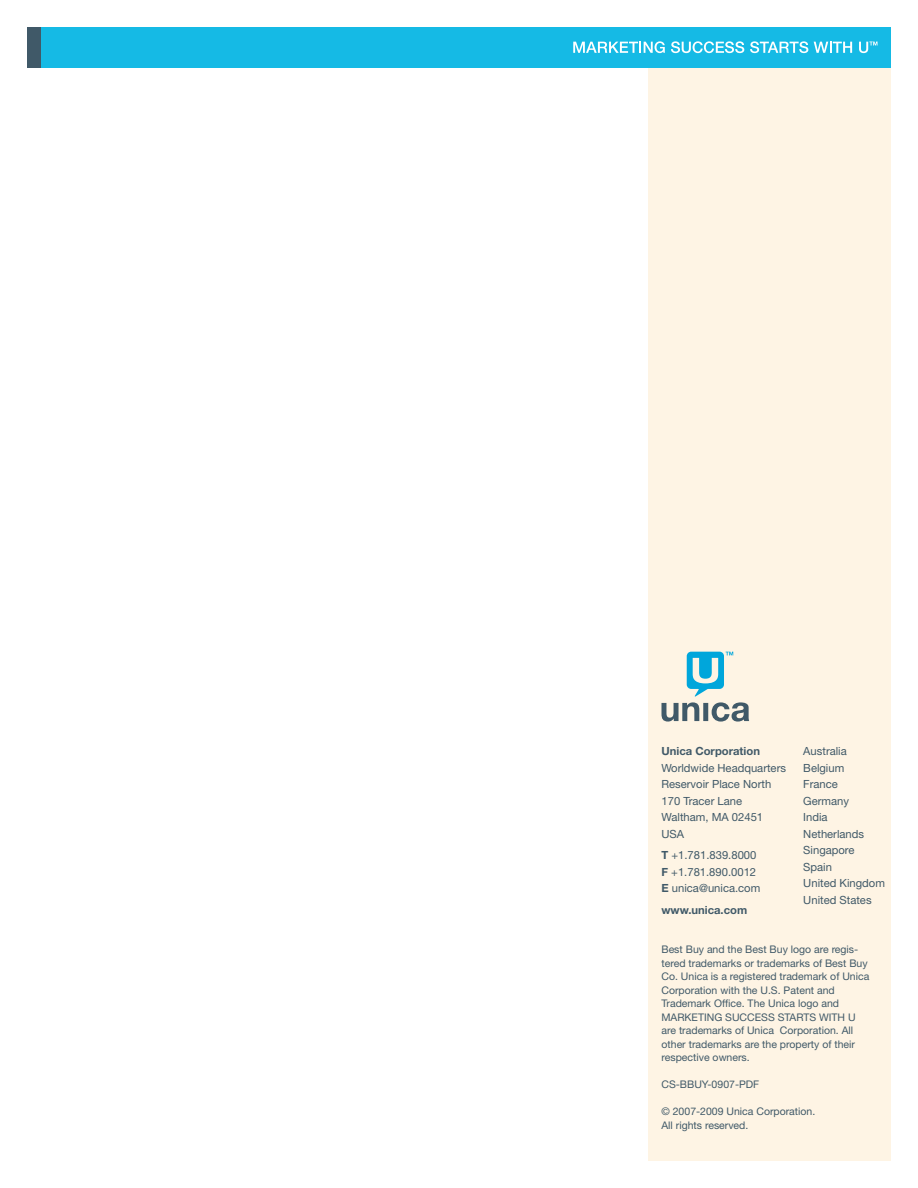
<style>
.page{position:relative;width:918px;height:1188px;background:#fff}
.page>*{position:absolute;margin:0;border:0;box-sizing:border-box;transform-origin:0 0}
.Corp_Info{font:11.25px/16.5px "Helvetica Neue";color:#405968}
.Corp_Info-2{font:700 11.25px "Helvetica Neue";color:#405968}
.Copyright{font:10.5px/13.5px "Helvetica Neue";color:#405968}
.s1{font-weight:700}
</style>
<div class="page">
<div style="left:648px;top:27px;width:243px;height:1134px;background:#fef4e4"></div>
<div style="left:27px;top:27px;width:864px;height:41px;background:#15bae5"></div>
<div style="left:27px;top:27px;width:13px;height:41px;background:#405968"></div>
<svg style="left:573px;top:41px;width:92px;height:12px"></svg>
<svg style="left:671px;top:41px;width:73px;height:12px"></svg>
<svg style="left:750px;top:41px;width:58px;height:12px"></svg>
<svg style="left:814px;top:42px;width:38px;height:11px"></svg>
<svg style="left:859px;top:42px;width:19px;height:11px"></svg>
<svg style="left:662px;top:652px;width:87px;height:70px"></svg>
<p class="Corp_Info" style="left:662px;top:743px;width:126px"><span class="s1">Unica Corporation<br></span>Worldwide Headquarters<br>Reservoir Place North<br>170 Tracer Lane<br>Waltham, MA 02451<br>USA</p>
<p class="Corp_Info" style="left:662px;top:847px;width:100px"><span class="s1">T</span> +1.781.839.8000<br><span class="s1">F</span> +1.781.890.0012<br><span class="s1">E</span> unica@unica.com</p>
<p class="Corp_Info-2" style="left:662px;top:903px;width:87px">www.unica.com</p>
<p class="Corp_Info" style="left:803px;top:743px;width:83px">Australia<br>Belgium<br>France<br>Germany<br>India<br>Netherlands<br>Singapore<br>Spain<br>United Kingdom<br>United States</p>
<p class="Copyright" style="left:662px;top:943px;width:209px">Best Buy and the Best Buy logo are regis&shy;tered trademarks or trademarks of Best Buy Co. Unica is a registered trademark of Unica Corporation with the U.S. Patent and Trademark Office. The Unica logo and MARKETING SUCCESS STARTS WITH U are trademarks of Unica Corporation. All other trademarks are the property of their respective owners.</p>
<p class="Copyright" style="left:662px;top:1078px;width:99px">CS-BBUY-0907-PDF</p>
<p class="Copyright" style="left:662px;top:1105px;width:155px">© 2007-2009 Unica Corporation.</p>
<p class="Copyright" style="left:662px;top:1118px;width:88px">All rights reserved.</p>
</div>
